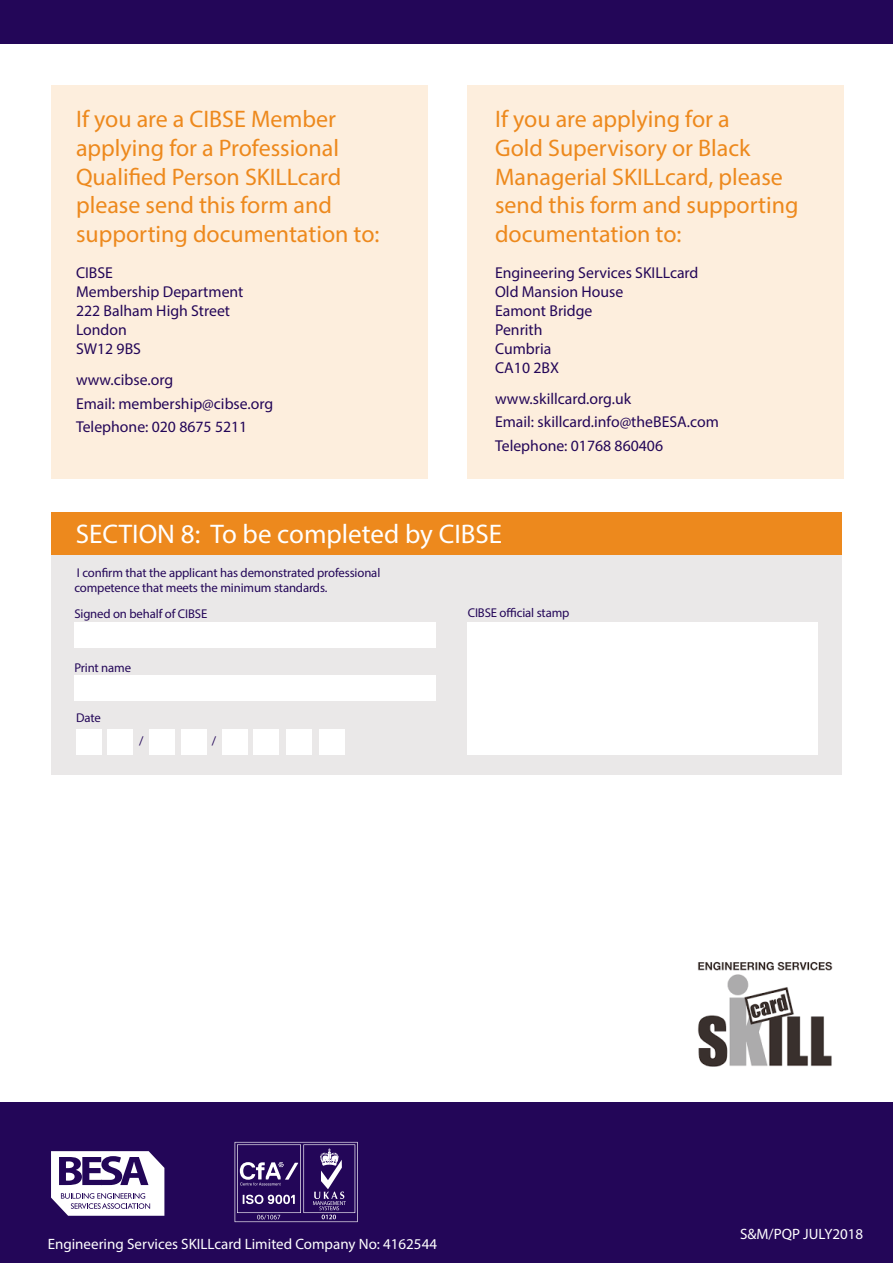
<style>
.page{position:relative;width:893px;height:1263px;background:#fff}
.page>*{position:absolute;margin:0;border:0;box-sizing:border-box;transform-origin:0 0}
.t1{font:27px "Myriad Pro";color:#fff}
.t2{font:24px/28.8px "Myriad Pro";color:#ed891d}
.t3{font:15.75px "Myriad Pro";color:#230658}
.t4{font:15px "Myriad Pro";color:#fff}
.t5{font:12.75px/15.3px "Myriad Pro";letter-spacing:-.01em;color:#230658}
</style>
<div class="page">
<div style="left:468px;top:85px;width:376px;height:393px;background:#fdeedd"></div>
<div style="left:51px;top:85px;width:376px;height:393px;background:#fdeedd"></div>
<div style="left:0;top:1102px;width:893px;height:161px;background:#230658"></div>
<svg style="left:51px;top:1151px;width:113px;height:65px"></svg>
<div style="left:0;top:0;width:893px;height:44px;background:#230658"></div>
<svg style="left:235px;top:1142px;width:123px;height:80px"></svg>
<div style="left:51px;top:543px;width:791px;height:232px;background:#eae8e8"></div>
<div style="left:51px;top:512px;width:791px;height:43px;background:#ed891d"></div>
<div style="left:74px;top:675px;width:362px;height:25px;background:#fff"></div>
<div style="left:74px;top:623px;width:362px;height:25px;background:#fff"></div>
<div style="left:468px;top:623px;width:350px;height:132px;background:#fff"></div>
<div style="left:76px;top:730px;width:25px;height:25px;background:#fff"></div>
<div style="left:222px;top:730px;width:25px;height:25px;background:#fff"></div>
<div style="left:149px;top:730px;width:26px;height:25px;background:#fff"></div>
<div style="left:108px;top:730px;width:25px;height:25px;background:#fff"></div>
<div style="left:254px;top:730px;width:25px;height:25px;background:#fff"></div>
<div style="left:287px;top:730px;width:25px;height:25px;background:#fff"></div>
<div style="left:320px;top:730px;width:25px;height:25px;background:#fff"></div>
<div style="left:181px;top:730px;width:25px;height:25px;background:#fff"></div>
<img style="left:698px;top:961px;width:135px;height:105px">
<p class="t2" style="left:76px;top:104px;width:305px">If you are a CIBSE Member applying for a Professional<br>Qualified Person SKILLcard please send this form and supporting documentation to:</p>
<p class="t3" style="left:76px;top:263px;width:38px">CIBSE</p>
<p class="t3" style="left:76px;top:282px;width:169px">Membership Department</p>
<p class="t3" style="left:76px;top:301px;width:156px">222 Balham High Street</p>
<p class="t3" style="left:76px;top:320px;width:52px">London</p>
<p class="t3" style="left:76px;top:339px;width:66px">SW12 9BS</p>
<p class="t3" style="left:76px;top:370px;width:99px">www.cibse.org</p>
<p class="t3" style="left:76px;top:393px;width:199px">Email: membership@cibse.org</p>
<p class="t3" style="left:76px;top:417px;width:173px">Telephone: 020 8675 5211</p>
<p class="t2" style="left:495px;top:104px;width:305px">If you are applying for a<br>Gold Supervisory or Black<br>Managerial SKILLcard, please send this form and supporting documentation to:</p>
<p class="t3" style="left:495px;top:263px;width:205px">Engineering Services SKILLcard</p>
<p class="t3" style="left:495px;top:282px;width:130px">Old Mansion House</p>
<p class="t3" style="left:495px;top:301px;width:99px">Eamont Bridge</p>
<p class="t3" style="left:495px;top:320px;width:49px">Penrith</p>
<p class="t3" style="left:495px;top:339px;width:58px">Cumbria</p>
<p class="t3" style="left:495px;top:358px;width:65px">CA10 2BX</p>
<p class="t3" style="left:495px;top:389px;width:138px">www.skillcard.org.uk</p>
<p class="t3" style="left:495px;top:412px;width:225px">Email: skillcard.info@theBESA.com</p>
<p class="t3" style="left:495px;top:436px;width:170px">Telephone: 01768 860406</p>
<p class="t1" style="left:76px;top:517px;width:428px">SECTION 8: To be completed by CIBSE</p>
<p class="t5" style="left:74px;top:565px;width:307px">I confirm that the applicant has demonstrated professional competence that meets the minimum standards.</p>
<p class="t5" style="left:74px;top:606px;width:135px">Signed on behalf of CIBSE</p>
<p class="t5" style="left:468px;top:605px;width:103px">CIBSE official stamp</p>
<p class="t5" style="left:74px;top:659px;width:58px">Print name</p>
<p class="t5" style="left:76px;top:710px;width:26px">Date</p>
<p class="t5" style="left:139px;top:733px;width:6px">/</p>
<p class="t5" style="left:212px;top:733px;width:6px">/</p>
<p class="t4" style="left:48px;top:1235px;width:391px">Engineering Services SKILLcard Limited Company No: 4162544</p>
<p class="t4" style="left:740px;top:1225px;width:125px">S&amp;M/PQP JULY2018</p>
</div>
